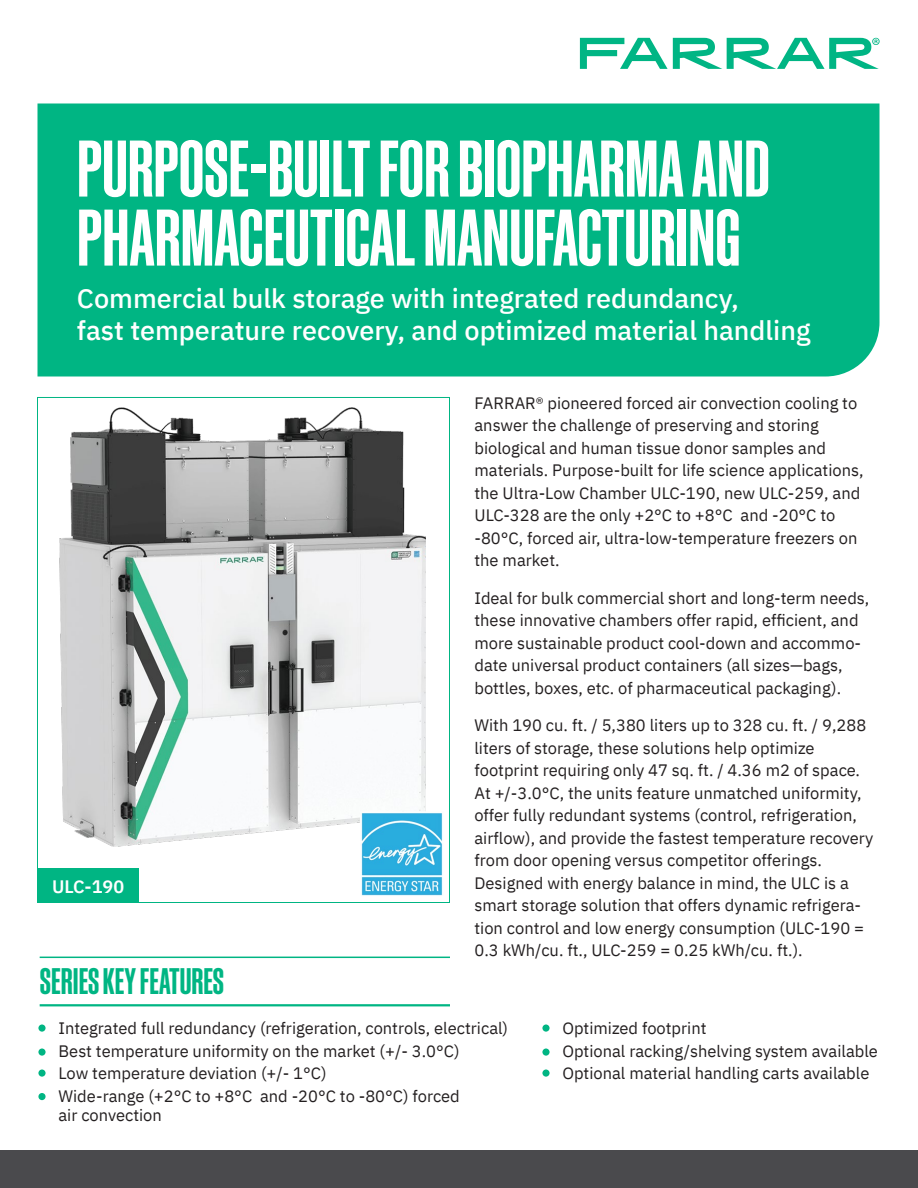
<style>
.page{position:relative;width:918px;height:1188px;background:#fff}
.page>*{position:absolute;margin:0;border:0;box-sizing:border-box;transform-origin:0 0}
.t1{font:600 78px/69px "Sohne Schmal";color:#fff}
.t2{font:600 36px "Sohne Schmal";color:#00b583}
.t3{font:500 27px/32.4px "IBM Plex Sans";color:#fff}
.t4{font:600 18px "IBM Plex Sans";color:#fff}
.t5{font:16.5px/22.5px "IBM Plex Sans";color:#231f20}
</style>
<div class="page">
<div style="left:38px;top:104px;width:841px;height:272px;background:#00b583"></div>
<div style="left:37px;top:397px;width:413px;height:506px;background:#fff;border:1px solid #00b583"></div>
<div style="left:38px;top:1025px;width:8px;height:7px;background:#00b583;border-radius:50%"></div>
<div style="left:38px;top:1049px;width:8px;height:7px;background:#00b583;border-radius:50%"></div>
<div style="left:38px;top:1070px;width:8px;height:7px;background:#00b583;border-radius:50%"></div>
<div style="left:38px;top:1093px;width:8px;height:7px;background:#00b583;border-radius:50%"></div>
<div style="left:542px;top:1025px;width:8px;height:7px;background:#00b583;border-radius:50%"></div>
<div style="left:542px;top:1049px;width:8px;height:7px;background:#00b583;border-radius:50%"></div>
<div style="left:542px;top:1070px;width:8px;height:7px;background:#00b583;border-radius:50%"></div>
<div style="left:0;top:1150px;width:918px;height:38px;background:#4a4a4d"></div>
<hr style="left:40px;top:957px;width:410px;height:1px;background:#00b583">
<hr style="left:40px;top:1004px;width:410px;height:2px;background:#00b583">
<div style="left:37px;top:868px;width:102px;height:35px;background:#00b583"></div>
<img style="left:59px;top:407px;width:366px;height:440px">
<img style="left:361px;top:812px;width:82px;height:84px">
<svg style="left:580px;top:38px;width:300px;height:31px"></svg>
<h1 class="t1" style="left:77px;top:134px;width:695px">PURPOSE-BUILT FOR BIOPHARMA AND<br>PHARMACEUTICAL MANUFACTURING</h1>
<h3 class="t3" style="left:77px;top:280px;width:735px">Commercial bulk storage with integrated redundancy,<br>fast temperature recovery, and optimized material handling</h3>
<p class="t4" style="left:52px;top:872px;width:74px">ULC-190</p>
<h2 class="t2" style="left:40px;top:962px;width:186px">SERIES KEY FEATURES</h2>
<p class="t5" style="left:475px;top:390px;width:391px">FARRAR® pioneered forced air convection cooling to answer the challenge of preserving and storing biological and human tissue donor samples and materials. Purpose-built for life science applications, the Ultra-Low Chamber ULC-190, new ULC-259, and ULC-328 are the only +2°C to +8°C and -20°C to -80°C, forced air, ultra-low-temperature freezers on the market.</p>
<p class="t5" style="left:475px;top:585px;width:396px">Ideal for bulk commercial short and long-term needs, these innovative chambers offer rapid, efficient, and more sustainable product cool-down and accommo&shy;date universal product containers (all sizes—bags, bottles, boxes, etc. of pharmaceutical packaging).</p>
<p class="t5" style="left:475px;top:713px;width:400px">With 190 cu. ft. / 5,380 liters up to 328 cu. ft. / 9,288 liters of storage, these solutions help optimize footprint requiring only 47 sq. ft. / 4.36 m2 of space.<br>At +/-3.0°C, the units feature unmatched uniformity, offer fully redundant systems (control, refrigeration, airflow), and provide the fastest temperature recovery from door opening versus competitor offerings.<br>Designed with energy balance in mind, the ULC is a smart storage solution that offers dynamic refrigera&shy;tion control and low energy consumption (ULC-190 = 0.3 kWh/cu. ft., ULC-259 = 0.25 kWh/cu. ft.).</p>
<p class="t5" style="left:59px;top:1016px;width:451px">Integrated full redundancy (refrigeration, controls, electrical)<br>Best temperature uniformity on the market (+/- 3.0°C)<br>Low temperature deviation (+/- 1°C)<br>Wide-range (+2°C to +8°C and -20°C to -80°C) forced</p>
<p class="t5" style="left:59px;top:1103px;width:105px">air convection</p>
<p class="t5" style="left:562px;top:1016px;width:317px">Optimized footprint<br>Optional racking/shelving system available<br>Optional material handling carts available</p>
</div>
